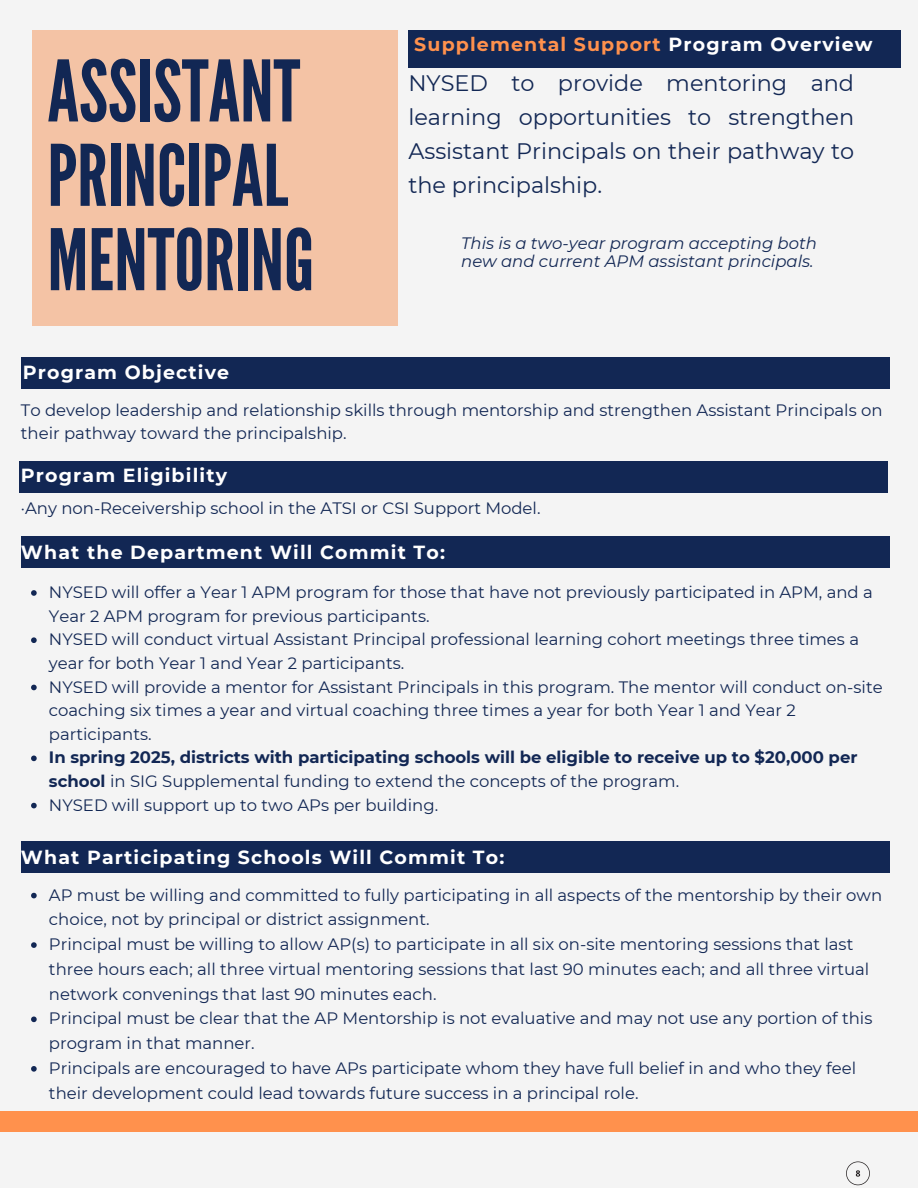
<style>
.page{position:relative;width:918px;height:1188px;background:#f4f4f4}
.page>*{position:absolute;margin:0;border:0;box-sizing:border-box;transform-origin:0 0}
.t1{font:84.45px/84.3px "League Gothic";color:#122754}
.t2{font:22.35px/33.8px "Montserrat";color:#122754;text-align:justify}
.t3{font:700 18.9px "Montserrat";letter-spacing:.06em;color:#fff}
.t4{font:700 18.9px "Montserrat";letter-spacing:.06em;color:#ff914d}
.t5{font:16.5px/24.8px "Montserrat";color:#122754}
.t6{font:700 16.5px/23.7px "Montserrat";color:#122754}
.t7{font:italic 16.5px/18px "Montserrat";color:#122754}
.s1{color:#fff}
.s2{font-weight:400}
</style>
<div class="page">
<div style="left:33px;top:31px;width:365px;height:295px;background:#f4c3a5"></div>
<div style="left:408px;top:31px;width:493px;height:37px;background:#122754"></div>
<div style="left:21px;top:357px;width:868px;height:32px;background:#122754"></div>
<div style="left:19px;top:462px;width:868px;height:31px;background:#122754"></div>
<div style="left:21px;top:536px;width:868px;height:32px;background:#122754"></div>
<div style="left:21px;top:841px;width:868px;height:32px;background:#122754"></div>
<svg style="left:31px;top:893px;width:6px;height:5px"></svg>
<svg style="left:31px;top:942px;width:6px;height:6px"></svg>
<svg style="left:31px;top:1017px;width:6px;height:5px"></svg>
<svg style="left:31px;top:1066px;width:6px;height:6px"></svg>
<div style="left:0;top:1111px;width:918px;height:21px;background:#ff914d"></div>
<svg style="left:31px;top:590px;width:6px;height:6px"></svg>
<svg style="left:31px;top:637px;width:6px;height:6px"></svg>
<svg style="left:31px;top:685px;width:6px;height:5px"></svg>
<svg style="left:31px;top:756px;width:6px;height:5px"></svg>
<svg style="left:31px;top:803px;width:6px;height:5px"></svg>
<svg style="left:846px;top:1161px;width:24px;height:24px"></svg>
<p class="t1" style="left:47px;top:51px;width:269px">ASSISTANT<br>PRINCIPAL<br>MENTORING</p>
<h3 class="t4" style="left:414px;top:32px;width:460px">Supplemental Support <span class="s1">Program Overview</span></h3>
<h3 class="t2" style="left:408px;top:66px;width:447px">NYSED to provide mentoring and learning opportunities to strengthen Assistant Principals on their pathway to the principalship.</h3>
<p class="t7" style="left:461px;top:234px;width:357px">This is a two-year program accepting both new and current APM assistant principals.</p>
<p class="t3" style="left:23px;top:361px;width:208px">Program Objective</p>
<h3 class="t5" style="left:21px;top:399px;width:863px;line-height:22.5px">To develop leadership and relationship skills through mentorship and strengthen Assistant Principals on their pathway toward the principalship.</h3>
<p class="t3" style="left:21px;top:464px;width:208px">Program Eligibility</p>
<p class="t5" style="left:21px;top:496px;width:521px">·Any non-Receivership school in the ATSI or CSI Support Model.</p>
<p class="t3" style="left:21px;top:541px;width:426px">What the Department Will Commit To:</p>
<p class="t5" style="left:49px;top:580px;width:825px;line-height:23.7px">NYSED will offer a Year 1 APM program for those that have not previously participated in APM, and a<br>Year 2 APM program for previous participants.</p>
<p class="t5" style="left:49px;top:628px;width:812px;line-height:23.7px">NYSED will conduct virtual Assistant Principal professional learning cohort meetings three times a year for both Year 1 and Year 2 participants.</p>
<h3 class="t5" style="left:49px;top:675px;width:835px;line-height:23.7px">NYSED will provide a mentor for Assistant Principals in this program. The mentor will conduct on-site coaching six times a year and virtual coaching three times a year for both Year 1 and Year 2 participants.</h3>
<p class="t6" style="left:49px;top:746px;width:810px">In spring 2025, districts with participating schools will be eligible to receive up to $20,000 per school <span class="s2">in SIG Supplemental funding to extend the concepts of the program.</span></p>
<p class="t5" style="left:49px;top:792px;width:391px">NYSED will support up to two APs per building.</p>
<p class="t3" style="left:21px;top:846px;width:485px">What Participating Schools Will Commit To:</p>
<h1 class="t5" style="left:49px;top:882px;width:835px">AP must be willing and committed to fully participating in all aspects of the mentorship by their own choice, not by principal or district assignment.</h1>
<h3 class="t5" style="left:49px;top:932px;width:822px">Principal must be willing to allow AP(s) to participate in all six on-site mentoring sessions that last three hours each; all three virtual mentoring sessions that last 90 minutes each; and all three virtual network convenings that last 90 minutes each.</h3>
<h2 class="t5" style="left:49px;top:1006px;width:825px">Principal must be clear that the AP Mentorship is not evaluative and may not use any portion of this program in that manner.</h2>
<p class="t5" style="left:49px;top:1056px;width:809px">Principals are encouraged to have APs participate whom they have full belief in and who they feel their development could lead towards future success in a principal role.</p>
</div>
